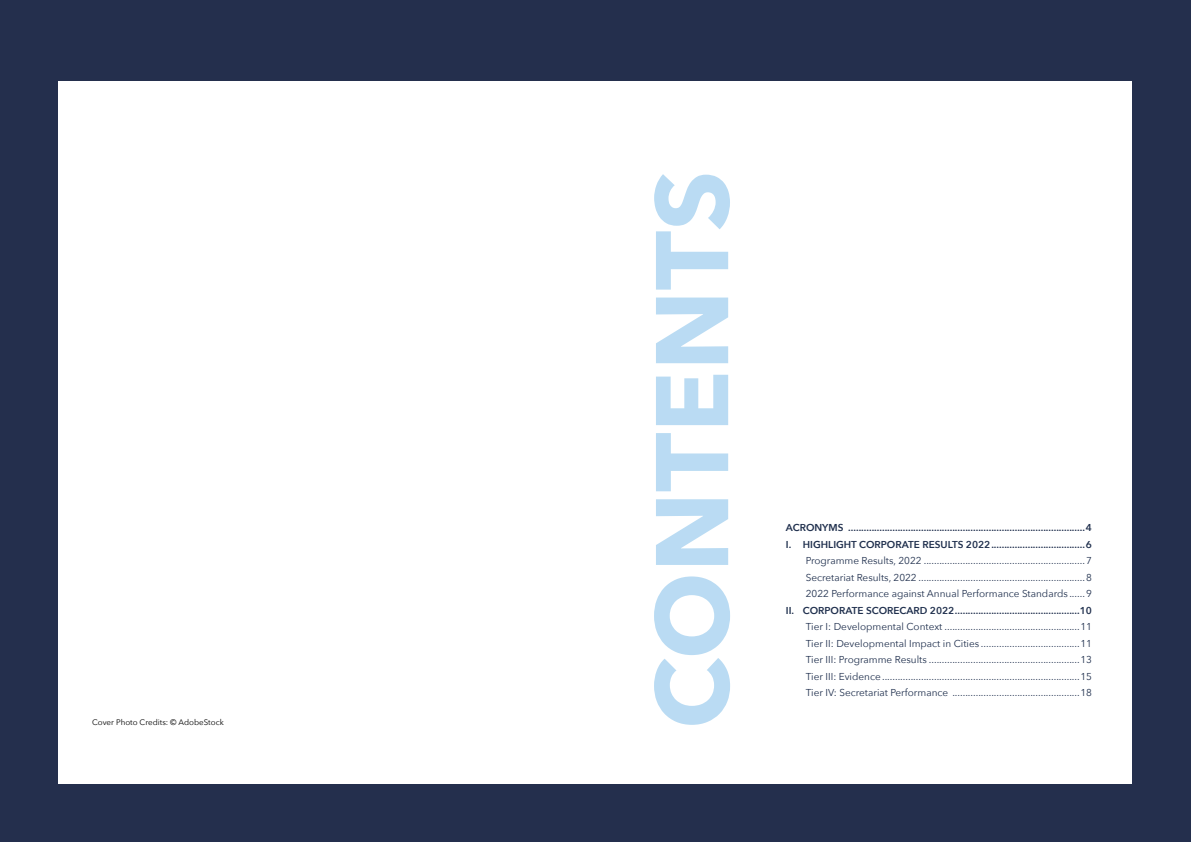
<style>
.page{position:relative;width:1191px;height:842px;background:#242f4d}
.page>*{position:absolute;margin:0;border:0;box-sizing:border-box;transform-origin:0 0}
.t1{font:10px/16.5px "Avenir Next";color:#1f2f4d;text-align:justify}
.t2{font:600 10px/16.5px "Avenir Next";color:#1f2f4d}
.t3{font:8px "Avenir Next";color:#000}
</style>
<div class="page">
<div style="left:59px;top:81px;width:1073px;height:702px;background:#fff"></div>
<svg style="left:654px;top:174px;width:76px;height:551px"></svg>
<p class="t3" style="left:92px;top:715px;width:133px">Cover Photo Credits: © AdobeStock</p>
<p class="t2" style="left:786px;top:519px;width:307px">ACRONYMS ...........................................................................................4<br>I. HIGHLIGHT CORPORATE RESULTS 2022....................................6</p>
<p class="t1" style="left:805px;top:552px;width:288px">Programme Results, 2022 ..............................................................7<br>Secretariat Results, 2022 ................................................................8<br>2022 Performance against Annual Performance Standards ......9</p>
<p class="t2" style="left:786px;top:602px;width:307px">II. CORPORATE SCORECARD 2022................................................10</p>
<p class="t1" style="left:805px;top:618px;width:288px">Tier I: Developmental Context ....................................................11<br>Tier II: Developmental Impact in Cities ......................................11<br>Tier III: Programme Results ..........................................................13<br>Tier III: Evidence............................................................................15<br>Tier IV: Secretariat Performance .................................................18</p>
</div>
